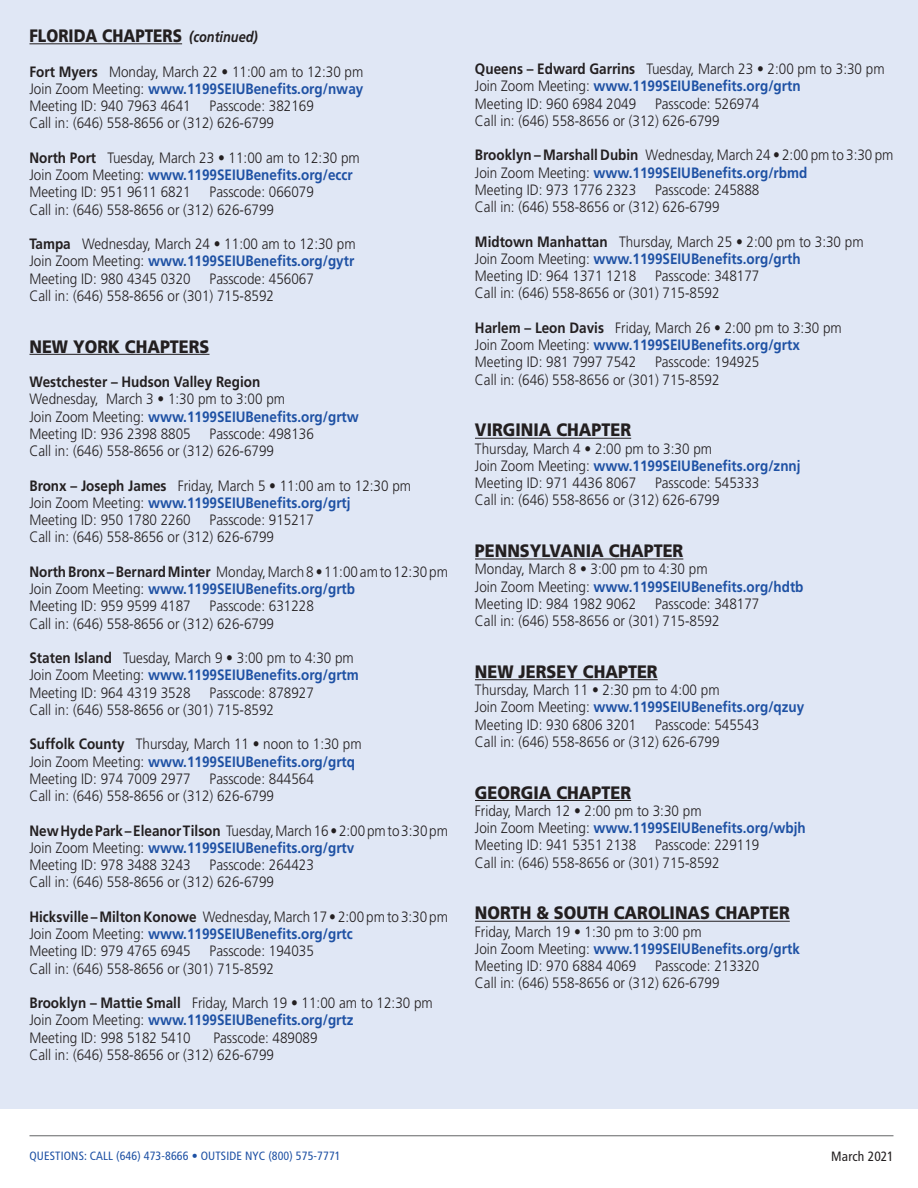
<style>
.page{position:relative;width:918px;height:1188px;background:#fff}
.page>*{position:absolute;margin:0;border:0;box-sizing:border-box;transform-origin:0 0}
.t1{font:900 18px "Frutiger";color:#231f20;scale:.9 1}
.t2{font:900 18px "Frutiger";color:#231f20;scale:.85 1}
.t3{font:300 15px/17.2px "Frutiger";color:#231f20;scale:.9 1}
.t4{font:condensed 13.5px "Frutiger";letter-spacing:.01em;color:#231f20}
.t5{font:condensed 12px "Frutiger";letter-spacing:.01em;color:#1e51a4}
.s1{font-weight:700;font-style:italic;font-size:15px}
.s2{font-weight:700}
.s3{font-weight:700;color:#1e51a4}
</style>
<div class="page">
<div style="left:0;top:0;width:918px;height:1108px;background:#e0e7f5"></div>
<hr style="left:29px;top:1136px;width:864px;height:1px;background:#636466">
<hr style="left:29px;top:43px;width:153px;height:1px;background:#231f20">
<hr style="left:29px;top:354px;width:181px;height:1px;background:#231f20">
<hr style="left:475px;top:438px;width:156px;height:1px;background:#231f20">
<hr style="left:475px;top:559px;width:208px;height:1px;background:#231f20">
<hr style="left:475px;top:679px;width:183px;height:1px;background:#231f20">
<hr style="left:475px;top:800px;width:156px;height:1px;background:#231f20">
<hr style="left:475px;top:921px;width:315px;height:1px;background:#231f20">
<p class="t2" style="left:29px;top:25px;width:270px">FLORIDA CHAPTERS <span class="s1">(continued)</span></p>
<p class="t3" style="left:29px;top:63px;width:372px;text-align:justify"><span class="s2">Fort Myers</span> Monday, March 22 • 11:00 am to 12:30 pm Join Zoom Meeting: <span class="s3">www.1199SEIUBenefits.org/nway </span>Meeting ID: 940 7963 4641</p>
<p class="t3" style="left:29px;top:97px;width:318px;text-indent:180px">Passcode: 382169<br>Call in: (646) 558-8656 or (312) 626-6799</p>
<p class="t3" style="left:29px;top:149px;width:369px"><span class="s2">North Port</span> Tuesday, March 23 • 11:00 am to 12:30 pm<br>Join Zoom Meeting: <span class="s3">www.1199SEIUBenefits.org/eccr<br></span>Meeting ID: 951 9611 6821</p>
<p class="t3" style="left:29px;top:183px;width:318px;text-indent:180px">Passcode: 066079<br>Call in: (646) 558-8656 or (312) 626-6799</p>
<p class="t3" style="left:29px;top:235px;width:364px;text-align:justify"><span class="s2">Tampa</span> Wednesday, March 24 • 11:00 am to 12:30 pm Join Zoom Meeting: <span class="s3">www.1199SEIUBenefits.org/gytr </span>Meeting ID: 980 4345 0320</p>
<p class="t3" style="left:29px;top:270px;width:318px;text-indent:180px">Passcode: 456067<br>Call in: (646) 558-8656 or (301) 715-8592</p>
<p class="t1" style="left:29px;top:335px;width:202px">NEW YORK CHAPTERS</p>
<p class="t3" style="left:29px;top:373px;width:367px"><span class="s2">Westchester – Hudson Valley Region<br></span>Wednesday, March 3 • 1:30 pm to 3:00 pm<br>Join Zoom Meeting: <span class="s3">www.1199SEIUBenefits.org/grtw </span>Meeting ID: 936 2398 8805</p>
<p class="t3" style="left:29px;top:425px;width:318px;text-indent:180px">Passcode: 498136<br>Call in: (646) 558-8656 or (312) 626-6799</p>
<p class="t3" style="left:29px;top:477px;width:426px"><span class="s2">Bronx – Joseph James</span> Friday, March 5 • 11:00 am to 12:30 pm<br>Join Zoom Meeting: <span class="s3">www.1199SEIUBenefits.org/grtj<br></span>Meeting ID: 950 1780 2260</p>
<p class="t3" style="left:29px;top:511px;width:318px;text-indent:180px">Passcode: 915217<br>Call in: (646) 558-8656 or (312) 626-6799</p>
<p class="t3" style="left:29px;top:563px;width:467px"><span class="s2">North Bronx – Bernard Minter</span> Monday, March 8 • 11:00 am to 12:30 pm<br>Join Zoom Meeting: <span class="s3">www.1199SEIUBenefits.org/grtb<br></span>Meeting ID: 959 9599 4187</p>
<p class="t3" style="left:29px;top:597px;width:318px;text-indent:180px">Passcode: 631228<br>Call in: (646) 558-8656 or (312) 626-6799</p>
<p class="t3" style="left:29px;top:649px;width:367px"><span class="s2">Staten Island</span> Tuesday, March 9 • 3:00 pm to 4:30 pm<br>Join Zoom Meeting: <span class="s3">www.1199SEIUBenefits.org/grtm<br></span>Meeting ID: 964 4319 3528</p>
<p class="t3" style="left:29px;top:684px;width:318px;text-indent:180px">Passcode: 878927<br>Call in: (646) 558-8656 or (301) 715-8592</p>
<p class="t3" style="left:29px;top:735px;width:371px"><span class="s2">Suffolk County</span> Thursday, March 11 • noon to 1:30 pm<br>Join Zoom Meeting: <span class="s3">www.1199SEIUBenefits.org/grtq<br></span>Meeting ID: 974 7009 2977</p>
<p class="t3" style="left:29px;top:770px;width:318px;text-indent:180px">Passcode: 844564<br>Call in: (646) 558-8656 or (312) 626-6799</p>
<p class="t3" style="left:29px;top:822px;width:467px"><span class="s2">New Hyde Park – Eleanor Tilson</span> Tuesday, March 16 • 2:00 pm to 3:30 pm<br>Join Zoom Meeting: <span class="s3">www.1199SEIUBenefits.org/grtv<br></span>Meeting ID: 978 3488 3243</p>
<p class="t3" style="left:29px;top:856px;width:318px;text-indent:180px">Passcode: 264423<br>Call in: (646) 558-8656 or (312) 626-6799</p>
<p class="t3" style="left:29px;top:908px;width:467px"><span class="s2">Hicksville – Milton Konowe</span> Wednesday, March 17 • 2:00 pm to 3:30 pm<br>Join Zoom Meeting: <span class="s3">www.1199SEIUBenefits.org/grtc<br></span>Meeting ID: 979 4765 6945</p>
<p class="t3" style="left:29px;top:942px;width:318px;text-indent:180px">Passcode: 194035<br>Call in: (646) 558-8656 or (301) 715-8592</p>
<p class="t3" style="left:29px;top:994px;width:450px"><span class="s2">Brooklyn – Mattie Small</span> Friday, March 19 • 11:00 am to 12:30 pm<br>Join Zoom Meeting: <span class="s3">www.1199SEIUBenefits.org/grtz<br></span>Meeting ID: 998 5182 5410</p>
<p class="t3" style="left:29px;top:1029px;width:322px;text-indent:184px">Passcode: 489089<br>Call in: (646) 558-8656 or (312) 626-6799</p>
<p class="t3" style="left:475px;top:60px;width:457px"><span class="s2">Queens – Edward Garrins</span> Tuesday, March 23 • 2:00 pm to 3:30 pm<br>Join Zoom Meeting: <span class="s3">www.1199SEIUBenefits.org/grtn<br></span>Meeting ID: 960 6984 2049</p>
<p class="t3" style="left:475px;top:95px;width:318px;text-indent:180px">Passcode: 526974<br>Call in: (646) 558-8656 or (312) 626-6799</p>
<p class="t3" style="left:475px;top:147px;width:467px"><span class="s2">Brooklyn – Marshall Dubin</span> Wednesday, March 24 • 2:00 pm to 3:30 pm<br>Join Zoom Meeting: <span class="s3">www.1199SEIUBenefits.org/rbmd<br></span>Meeting ID: 973 1776 2323</p>
<p class="t3" style="left:475px;top:181px;width:318px;text-indent:180px">Passcode: 245888<br>Call in: (646) 558-8656 or (312) 626-6799</p>
<p class="t3" style="left:475px;top:233px;width:433px"><span class="s2">Midtown Manhattan</span> Thursday, March 25 • 2:00 pm to 3:30 pm<br>Join Zoom Meeting: <span class="s3">www.1199SEIUBenefits.org/grth<br></span>Meeting ID: 964 1371 1218</p>
<p class="t3" style="left:475px;top:267px;width:318px;text-indent:180px">Passcode: 348177<br>Call in: (646) 558-8656 or (301) 715-8592</p>
<p class="t3" style="left:475px;top:319px;width:409px"><span class="s2">Harlem – Leon Davis</span> Friday, March 26 • 2:00 pm to 3:30 pm<br>Join Zoom Meeting: <span class="s3">www.1199SEIUBenefits.org/grtx<br></span>Meeting ID: 981 7997 7542</p>
<p class="t3" style="left:475px;top:354px;width:318px;text-indent:180px">Passcode: 194925<br>Call in: (646) 558-8656 or (301) 715-8592</p>
<p class="t1" style="left:475px;top:419px;width:175px">VIRGINIA CHAPTER</p>
<p class="t3" style="left:475px;top:440px;width:363px">Thursday, March 4 • 2:00 pm to 3:30 pm<br>Join Zoom Meeting: <span class="s3">www.1199SEIUBenefits.org/znnj<br></span>Meeting ID: 971 4436 8067</p>
<p class="t3" style="left:475px;top:474px;width:318px;text-indent:180px">Passcode: 545333<br>Call in: (646) 558-8656 or (312) 626-6799</p>
<p class="t1" style="left:475px;top:540px;width:233px">PENNSYLVANIA CHAPTER</p>
<p class="t3" style="left:475px;top:561px;width:367px">Monday, March 8 • 3:00 pm to 4:30 pm<br>Join Zoom Meeting: <span class="s3">www.1199SEIUBenefits.org/hdtb<br></span>Meeting ID: 984 1982 9062</p>
<p class="t3" style="left:475px;top:595px;width:318px;text-indent:180px">Passcode: 348177<br>Call in: (646) 558-8656 or (301) 715-8592</p>
<p class="t1" style="left:475px;top:661px;width:205px">NEW JERSEY CHAPTER</p>
<p class="t3" style="left:475px;top:681px;width:367px">Thursday, March 11 • 2:30 pm to 4:00 pm<br>Join Zoom Meeting: <span class="s3">www.1199SEIUBenefits.org/qzuy<br></span>Meeting ID: 930 6806 3201</p>
<p class="t3" style="left:475px;top:716px;width:318px;text-indent:180px">Passcode: 545543<br>Call in: (646) 558-8656 or (312) 626-6799</p>
<p class="t1" style="left:475px;top:782px;width:175px">GEORGIA CHAPTER</p>
<p class="t3" style="left:475px;top:802px;width:369px">Friday, March 12 • 2:00 pm to 3:30 pm<br>Join Zoom Meeting: <span class="s3">www.1199SEIUBenefits.org/wbjh<br></span>Meeting ID: 941 5351 2138</p>
<p class="t3" style="left:475px;top:837px;width:318px;text-indent:180px">Passcode: 229119<br>Call in: (646) 558-8656 or (301) 715-8592</p>
<p class="t1" style="left:475px;top:902px;width:351px">NORTH &amp; SOUTH CAROLINAS CHAPTER</p>
<p class="t3" style="left:475px;top:923px;width:362px">Friday, March 19 • 1:30 pm to 3:00 pm<br>Join Zoom Meeting: <span class="s3">www.1199SEIUBenefits.org/grtk<br></span>Meeting ID: 970 6884 4069</p>
<p class="t3" style="left:475px;top:957px;width:318px;text-indent:180px">Passcode: 213320<br>Call in: (646) 558-8656 or (312) 626-6799</p>
<p class="t5" style="left:29px;top:1149px;width:313px">QUESTIONS: CALL (646) 473-8666 • OUTSIDE NYC (800) 575-7771</p>
<p class="t4" style="left:831px;top:1149px;width:64px">March 2021</p>
</div>
